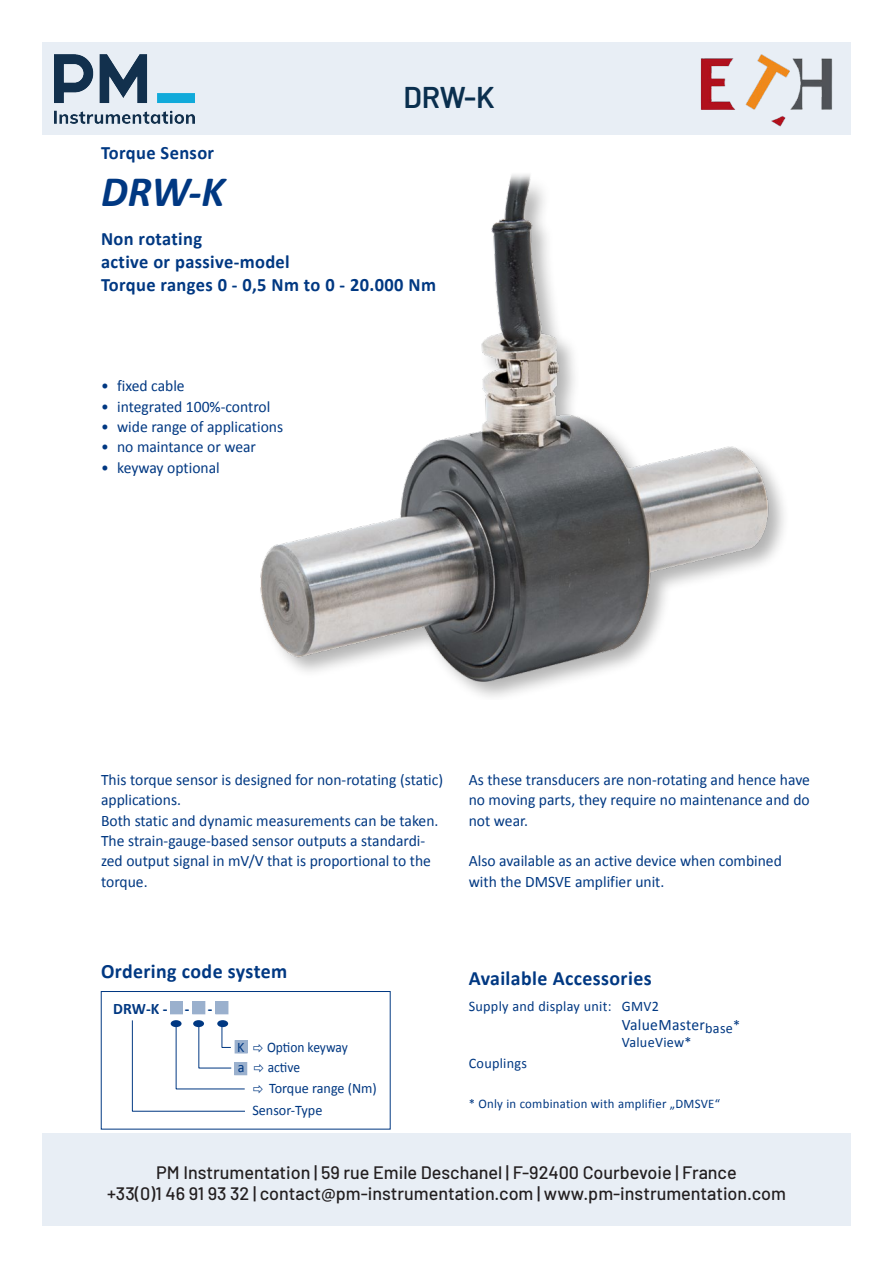
<style>
.page{position:relative;width:893px;height:1263px;background:#fff}
.page>*{position:absolute;margin:0;border:0;box-sizing:border-box;transform-origin:0 0}
.t1{font:italic 700 43.65px "Calibri";color:#003882}
.t2{font:600 30px "Barlow";color:#0a2f4e}
.t3{font:700 20.4px "Calibri";letter-spacing:.02em;color:#003882}
.t4{font:700 18.9px/22.6px "Calibri";letter-spacing:.02em;color:#003882}
.t5{font:500 18px "Barlow";color:#231f20}
.t6{font:16.05px/20.4px "Calibri";color:#003882}
.t7{font:16.05px "Calibri";letter-spacing:.02em;color:#003882}
.t8{font:700 16.05px "Calibri";color:#003882}
.t9{font:700 16.05px "Calibri";color:#003882;scale:.94 1}
.t10{font:14.55px "Calibri";letter-spacing:.015em;color:#003882}
.t11{font:14.55px "Calibri";letter-spacing:-.005em;color:#003882;scale:.93 1}
.t12{font:14.55px "Calibri";letter-spacing:.015em;color:#003882;scale:.93 1}
.t13{font:13.05px "Calibri";letter-spacing:.02em;color:#003882}
.s1{font-size:14.55px}
</style>
<div class="page">
<div style="left:43px;top:1133px;width:807px;height:92px;background:#e8eef5"></div>
<div style="left:43px;top:43px;width:807px;height:92px;background:#e8eef5"></div>
<img style="left:54px;top:54px;width:140px;height:69px">
<img style="left:260px;top:174px;width:524px;height:523px">
<div style="left:193px;top:1001px;width:12px;height:13px;background:#9ab0cd"></div>
<div style="left:170px;top:1001px;width:12px;height:13px;background:#9ab0cd"></div>
<div style="left:216px;top:1001px;width:12px;height:13px;background:#9ab0cd"></div>
<svg style="left:132px;top:1020px;width:114px;height:92px"></svg>
<div style="left:235px;top:1062px;width:12px;height:13px;background:#9ab0cd"></div>
<div style="left:217px;top:1020px;width:11px;height:7px;background:#003882;border-radius:50%"></div>
<div style="left:101px;top:991px;width:289px;height:138px;border:1px solid #003882"></div>
<img style="left:700px;top:54px;width:133px;height:73px">
<h2 class="t2" style="left:404px;top:64px;width:92px">K3R110</h2>
<p class="t2" style="left:403px;top:78px;width:93px">DRW-K</p>
<p class="t4" style="left:101px;top:141px;width:115px">Torque Sensor</p>
<p class="t1" style="left:101px;top:164px;width:125px">DRW-K</p>
<p class="t4" style="left:101px;top:228px;width:336px">Non rotating<br>active or passive-model<br>Torque ranges 0 - 0,5 Nm to 0 - 20.000 Nm</p>
<p class="t6" style="left:101px;top:376px;width:85px">• fixed cable</p>
<p class="t6" style="left:101px;top:396px;width:171px">• integrated 100%-control</p>
<p class="t6" style="left:101px;top:416px;width:184px">• wide range of applications</p>
<p class="t6" style="left:101px;top:437px;width:156px">• no maintance or wear</p>
<p class="t6" style="left:101px;top:457px;width:120px">• keyway optional</p>
<p class="t6" style="left:101px;top:769px;width:344px">This torque sensor is designed for non-rotating (static) applications.<br>Both static and dynamic measurements can be taken.<br>The strain-gauge-based sensor outputs a standardi&shy;zed output signal in mV/V that is proportional to the torque.</p>
<p class="t6" style="left:469px;top:769px;width:343px;text-align:justify">As these transducers are non-rotating and hence have no moving parts, they require no maintenance and do not wear.</p>
<p class="t6" style="left:469px;top:851px;width:315px">Also available as an active device when combined with the DMSVE amplifier unit.</p>
<p class="t3" style="left:101px;top:958px;width:188px">Ordering code system</p>
<p class="t3" style="left:469px;top:965px;width:184px">Available Accessories</p>
<p class="t10" style="left:469px;top:997px;width:192px">Supply and display unit: GMV2</p>
<p class="t7" style="left:622px;top:1014px;width:120px">ValueMaster<sub>base</sub><span class="s1">*</span></p>
<p class="t10" style="left:622px;top:1033px;width:71px">ValueView*</p>
<p class="t10" style="left:469px;top:1054px;width:60px">Couplings</p>
<p class="t13" style="left:469px;top:1096px;width:253px">* Only in combination with amplifier „DMSVE“</p>
<p class="t8" style="left:113px;top:998px;width:56px">DRW-K -</p>
<p class="t9" style="left:185px;top:998px;width:6px">-</p>
<p class="t9" style="left:208px;top:998px;width:6px">-</p>
<p class="t10" style="left:237px;top:1038px;width:9px">K</p>
<p class="t11" style="left:267px;top:1038px;width:88px">Option keyway</p>
<p class="t10" style="left:269px;top:1079px;width:109px">Torque range (Nm)</p>
<p class="t10" style="left:238px;top:1058px;width:8px">a</p>
<p class="t12" style="left:268px;top:1058px;width:36px">active</p>
<p class="t10" style="left:252px;top:1101px;width:72px">Sensor-Type</p>
<p class="t5" style="left:156px;top:1159px;width:582px">PM Instrumentation | 59 rue Emile Deschanel | F-92400 Courbevoie | France</p>
<p class="t5" style="left:107px;top:1181px;width:680px">+33(0)1 46 91 93 32 | contact@pm-instrumentation.com | www.pm-instrumentation.com</p>
</div>
